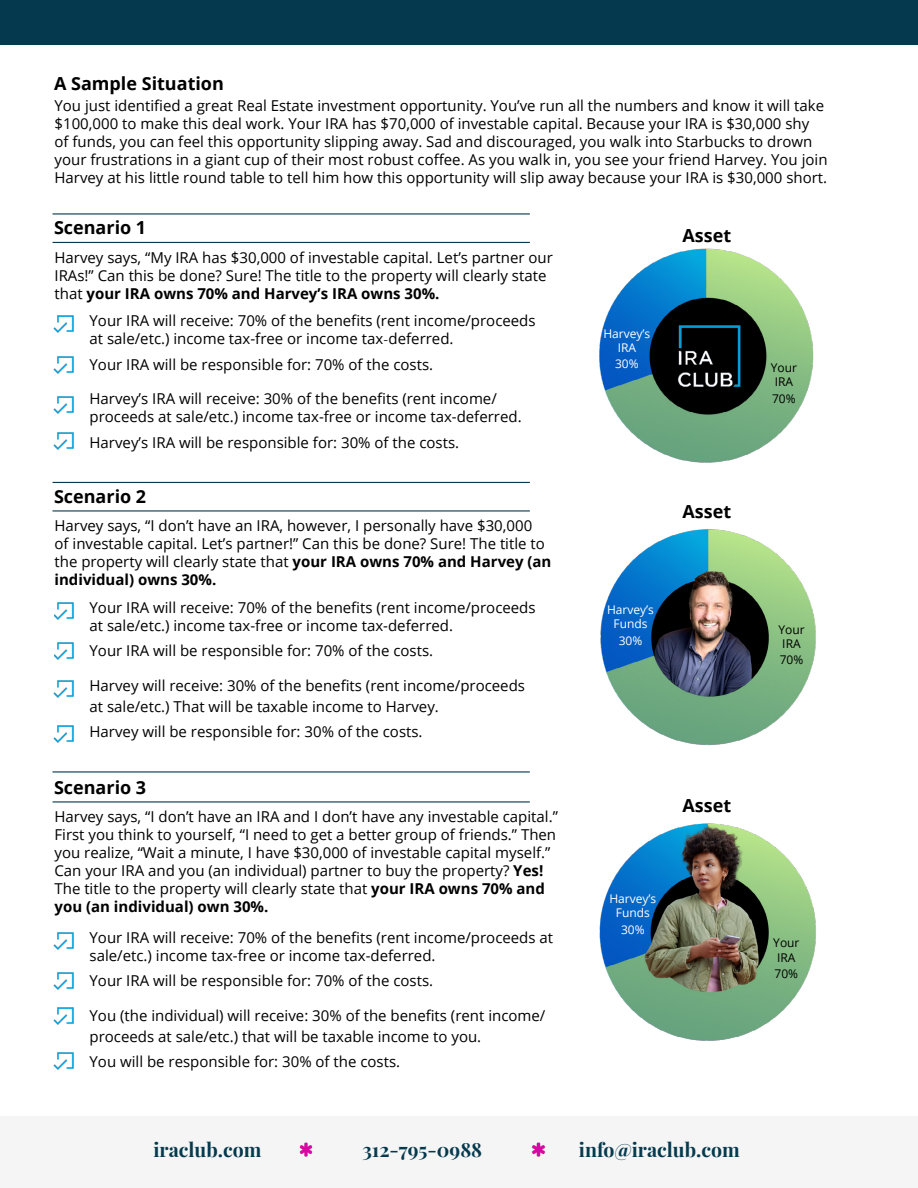
<style>
.page{position:relative;width:918px;height:1188px;background:#fff}
.page>*{position:absolute;margin:0;border:0;box-sizing:border-box;transform-origin:0 0}
.t1{font:700 19.5px "Playfair Display";color:#053a4e}
.t2{font:700 18px "Open Sans";color:#000}
.t3{font:15px/18px "Open Sans";color:#000}
.t4{font:12px/14.4px "Open Sans";color:#fff;text-align:center}
.t5{font:12px/14.4px "Open Sans";color:#000;text-align:center}
.s1{font-weight:700}
.s2{font-family:"Minion Pro"}
</style>
<div class="page">
<hr style="left:52px;top:213px;width:478px;height:2px;background:#053a4e">
<img style="left:54px;top:315px;width:20px;height:18px">
<hr style="left:52px;top:242px;width:478px;height:1px;background:#053a4e">
<div style="left:0;top:0;width:918px;height:45px;background:#053a4e"></div>
<img style="left:600px;top:529px;width:216px;height:217px">
<img style="left:599px;top:248px;width:215px;height:215px">
<img style="left:54px;top:356px;width:20px;height:18px">
<img style="left:54px;top:396px;width:20px;height:18px">
<img style="left:54px;top:432px;width:20px;height:18px">
<hr style="left:52px;top:482px;width:478px;height:1px;background:#053a4e">
<img style="left:54px;top:602px;width:20px;height:18px">
<hr style="left:52px;top:510px;width:478px;height:2px;background:#053a4e">
<img style="left:54px;top:642px;width:20px;height:18px">
<img style="left:54px;top:680px;width:20px;height:18px">
<img style="left:54px;top:725px;width:20px;height:18px">
<hr style="left:52px;top:771px;width:478px;height:2px;background:#053a4e">
<img style="left:54px;top:932px;width:20px;height:18px">
<hr style="left:52px;top:801px;width:478px;height:2px;background:#053a4e">
<img style="left:54px;top:972px;width:20px;height:18px">
<img style="left:54px;top:1007px;width:20px;height:18px">
<img style="left:54px;top:1052px;width:20px;height:18px">
<img style="left:599px;top:823px;width:217px;height:218px">
<div style="left:0;top:1116px;width:918px;height:72px;background:#f5f5f5"></div>
<img style="left:299px;top:1142px;width:14px;height:15px">
<img style="left:531px;top:1142px;width:15px;height:15px">
<p class="t2" style="left:54px;top:71px;width:171px">A Sample Situation</p>
<p class="t3" style="left:55px;top:96px;width:775px">You just identified a great Real Estate investment opportunity. You’ve run all the numbers and know it will take $100,000 to make this deal work. Your IRA has $70,000 of investable capital. Because your IRA is $30,000 shy<br>of funds, you can feel this opportunity slipping away. Sad and discouraged, you walk into Starbucks to drown your frustrations in a giant cup of their most robust coffee. As you walk in, you see your friend Harvey. You join Harvey at his little round table to tell him how this opportunity will slip away because your IRA is $30,000 short.</p>
<p class="t2" style="left:54px;top:215px;width:94px">Scenario 1</p>
<p class="t3" style="left:55px;top:248px;width:500px">Harvey says, “My IRA has $30,000 of investable capital. Let’s partner our<br>IRAs!” Can this be done? Sure! The title to the property will clearly state that <span class="s1">your IRA owns 70% and Harvey’s IRA owns 30%.</span></p>
<p class="t3" style="left:90px;top:311px;width:448px">Your IRA will receive: 70% of the benefits (rent income/proceeds at sale/etc.) income tax-free or income tax<span class="s2">-</span>deferred.</p>
<p class="t3" style="left:90px;top:355px;width:345px">Your IRA will be responsible for: 70% of the costs.</p>
<p class="t3" style="left:90px;top:389px;width:434px">Harvey’s IRA will receive: 30% of the benefits (rent income/ proceeds at sale/etc.) income tax-free or income tax-deferred.</p>
<p class="t3" style="left:90px;top:433px;width:371px">Harvey’s IRA will be responsible for: 30% of the costs.</p>
<p class="t2" style="left:683px;top:223px;width:50px">Asset</p>
<p class="t4" style="left:603px;top:326px;width:48px">Harvey’s<br>IRA</p>
<p class="t4" style="left:615px;top:357px;width:25px">30%</p>
<p class="t5" style="left:771px;top:360px;width:28px">Your<br>IRA</p>
<p class="t5" style="left:772px;top:391px;width:25px">70%</p>
<p class="t2" style="left:54px;top:483px;width:94px">Scenario 2</p>
<p class="t3" style="left:55px;top:517px;width:498px">Harvey says, “I don’t have an IRA, however, I personally have $30,000<br>of investable capital. Let’s partner!” Can this be done? Sure! The title to the property will clearly state that <span class="s1">your IRA owns 70% and Harvey (an individual) owns 30%.</span></p>
<p class="t3" style="left:90px;top:598px;width:448px">Your IRA will receive: 70% of the benefits (rent income/proceeds at sale/etc.) income tax-free or income tax-deferred.</p>
<p class="t3" style="left:90px;top:641px;width:345px">Your IRA will be responsible for: 70% of the costs.</p>
<p class="t3" style="left:90px;top:674px;width:437px;line-height:21px">Harvey will receive: 30% of the benefits (rent income/proceeds at sale/etc.) That will be taxable income to Harvey.</p>
<p class="t3" style="left:90px;top:722px;width:335px">Harvey will be responsible for: 30% of the costs.</p>
<p class="t2" style="left:54px;top:774px;width:94px">Scenario 3</p>
<p class="t3" style="left:55px;top:808px;width:505px">Harvey says, “I don’t have an IRA and I don’t have any investable capital.” First you think to yourself, “I need to get a better group of friends.” Then you realize, “Wait a minute, I have $30,000 of investable capital myself.” Can your IRA and you (an individual) partner to buy the property? <span class="s1">Yes!<br></span>The title to the property will clearly state that <span class="s1">your IRA owns 70% and you (an individual) own 30%.</span></p>
<p class="t3" style="left:90px;top:928px;width:465px">Your IRA will receive: 70% of the benefits (rent income/proceeds at sale/etc.) income tax-free or income tax-deferred.</p>
<p class="t3" style="left:90px;top:971px;width:345px">Your IRA will be responsible for: 70% of the costs.</p>
<p class="t3" style="left:90px;top:1004px;width:457px;line-height:21px">You (the individual) will receive: 30% of the benefits (rent income/ proceeds at sale/etc.) that will be taxable income to you.</p>
<p class="t3" style="left:90px;top:1052px;width:312px">You will be responsible for: 30% of the costs.</p>
<p class="t2" style="left:683px;top:499px;width:50px">Asset</p>
<p class="t4" style="left:607px;top:602px;width:48px">Harvey’s<br>Funds</p>
<p class="t4" style="left:619px;top:633px;width:25px">30%</p>
<p class="t2" style="left:683px;top:793px;width:50px">Asset</p>
<p class="t4" style="left:609px;top:891px;width:48px">Harvey’s<br>Funds</p>
<p class="t4" style="left:621px;top:922px;width:25px">30%</p>
<h1 class="t1" style="left:154px;top:1134px;width:109px">iraclub.com</h1>
<h1 class="t1" style="left:362px;top:1134px;width:121px">312-795-0988</h1>
<h1 class="t1" style="left:579px;top:1134px;width:162px">info@iraclub.com</h1>
<p class="t5" style="left:778px;top:622px;width:28px">Your<br>IRA</p>
<p class="t5" style="left:780px;top:653px;width:25px">70%</p>
<p class="t5" style="left:773px;top:935px;width:28px">Your<br>IRA</p>
<p class="t5" style="left:775px;top:966px;width:25px">70%</p>
</div>
